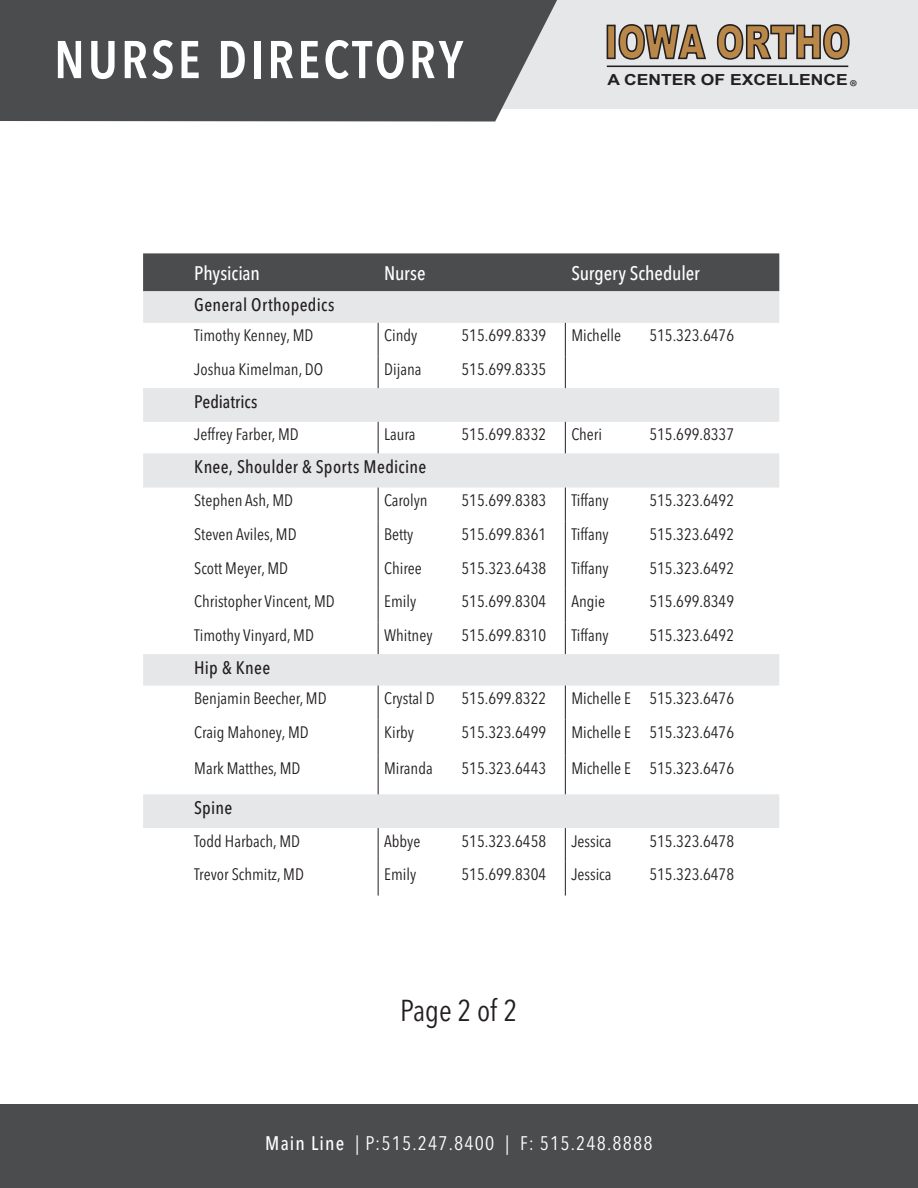
<style>
.page{position:relative;width:918px;height:1188px;background:#fff}
.page>*{position:absolute;margin:0;border:0;box-sizing:border-box;transform-origin:0 0}
.t1{font:600 condensed 52.5px "Avenir Next LT Pro";letter-spacing:.06em;color:#fff}
.t2{font:900 46.05px "Arial";color:#b98747;scale:.73 1}
.t3{font:condensed 30px "Avenir Next LT Pro";color:#231f20}
.t4{font:condensed 19.5px "Avenir Next LT Pro";letter-spacing:.06em;color:#fff}
.t5{font:500 condensed 19.5px "Avenir Next LT Pro";letter-spacing:-.005em;color:#fff}
.t6{font:500 condensed 18px "Avenir Next LT Pro";letter-spacing:.015em;color:#231f20}
.t7{font:condensed 16.5px "Avenir Next LT Pro";color:#231f20}
.t8{font:700 15.3px "Arial";color:#231f20;scale:1.14 1}
.s1{font-family:"Myriad Pro";font-weight:400;font-size:18.9px}
.s2{font-weight:500}
</style>
<div class="page">
<div style="left:143px;top:253px;width:636px;height:38px;background:#4b4c4d"></div>
<svg style="left:143px;top:291px;width:636px;height:537px"></svg>
<hr style="left:378px;top:323px;width:1px;height:34px;background:#231f20">
<hr style="left:378px;top:357px;width:1px;height:31px;background:#231f20">
<hr style="left:565px;top:323px;width:1px;height:34px;background:#231f20">
<hr style="left:565px;top:357px;width:1px;height:31px;background:#231f20">
<hr style="left:565px;top:555px;width:1px;height:34px;background:#231f20">
<hr style="left:565px;top:623px;width:1px;height:31px;background:#231f20">
<hr style="left:565px;top:828px;width:1px;height:34px;background:#231f20">
<hr style="left:565px;top:862px;width:1px;height:34px;background:#231f20">
<hr style="left:378px;top:422px;width:1px;height:31px;background:#231f20">
<hr style="left:565px;top:422px;width:1px;height:31px;background:#231f20">
<hr style="left:565px;top:488px;width:1px;height:33px;background:#231f20">
<hr style="left:565px;top:521px;width:1px;height:34px;background:#231f20">
<hr style="left:378px;top:488px;width:1px;height:33px;background:#231f20">
<hr style="left:378px;top:521px;width:1px;height:34px;background:#231f20">
<hr style="left:378px;top:555px;width:1px;height:34px;background:#231f20">
<hr style="left:378px;top:589px;width:1px;height:34px;background:#231f20">
<hr style="left:565px;top:589px;width:1px;height:34px;background:#231f20">
<hr style="left:378px;top:623px;width:1px;height:31px;background:#231f20">
<hr style="left:378px;top:686px;width:1px;height:33px;background:#231f20">
<hr style="left:378px;top:719px;width:1px;height:36px;background:#231f20">
<hr style="left:378px;top:755px;width:1px;height:39px;background:#231f20">
<hr style="left:565px;top:686px;width:1px;height:33px;background:#231f20">
<hr style="left:565px;top:719px;width:1px;height:36px;background:#231f20">
<hr style="left:565px;top:755px;width:1px;height:39px;background:#231f20">
<hr style="left:378px;top:828px;width:1px;height:34px;background:#231f20">
<hr style="left:378px;top:862px;width:1px;height:34px;background:#231f20">
<div style="left:0;top:1104px;width:918px;height:84px;background:#4b4c4d"></div>
<div style="left:485px;top:0;width:433px;height:108px;background:#e6e7e9"></div>
<div style="left:0;top:0;width:557px;height:122px;background:#4b4c4d"></div>
<div style="left:607px;top:25px;width:9px;height:34px;border:2px solid #231f20"></div>
<svg style="left:618px;top:24px;width:88px;height:36px"></svg>
<svg style="left:716px;top:24px;width:134px;height:36px"></svg>
<hr style="left:607px;top:66px;width:241px;height:1px;background:#231f20">
<p class="t1" style="left:54px;top:28px;width:411px">NURSE DIRECTORY</p>
<p class="t2" style="left:605px;top:16px;width:338px">IOWA ORTHO</p>
<p class="t8" style="left:607px;top:70px;width:221px">A CENTER OF EXCELLENCE<span class="s1">®</span></p>
<p class="t5" style="left:194px;top:261px;width:67px">Physician</p>
<p class="t5" style="left:384px;top:261px;width:43px">Nurse</p>
<p class="t5" style="left:571px;top:261px;width:130px">Surgery Scheduler</p>
<p class="t6" style="left:194px;top:294px;width:142px">General Orthopedics</p>
<p class="t7" style="left:194px;top:326px;width:121px">Timothy Kenney, MD</p>
<p class="t7" style="left:384px;top:326px;width:35px">Cindy</p>
<p class="t7" style="left:462px;top:326px;width:86px">515.699.8339</p>
<p class="t7" style="left:571px;top:326px;width:51px">Michelle</p>
<p class="t7" style="left:649px;top:326px;width:86px">515.323.6476</p>
<p class="t7" style="left:194px;top:359px;width:130px">Joshua Kimelman, DO</p>
<p class="t7" style="left:384px;top:359px;width:39px">Dijana</p>
<p class="t7" style="left:462px;top:359px;width:86px">515.699.8335</p>
<p class="t6" style="left:194px;top:391px;width:65px">Pediatrics</p>
<p class="t7" style="left:194px;top:425px;width:106px">Jeffrey Farber, MD</p>
<p class="t7" style="left:384px;top:425px;width:33px">Laura</p>
<p class="t7" style="left:462px;top:425px;width:86px">515.699.8332</p>
<p class="t7" style="left:571px;top:425px;width:32px">Cheri</p>
<p class="t7" style="left:649px;top:425px;width:86px">515.699.8337</p>
<p class="t6" style="left:194px;top:456px;width:234px">Knee, Shoulder &amp; Sports Medicine</p>
<p class="t7" style="left:194px;top:490px;width:100px">Stephen Ash, MD</p>
<p class="t7" style="left:384px;top:490px;width:45px">Carolyn</p>
<p class="t7" style="left:462px;top:490px;width:86px">515.699.8383</p>
<p class="t7" style="left:571px;top:490px;width:39px">Tiffany</p>
<p class="t7" style="left:649px;top:490px;width:86px">515.323.6492</p>
<p class="t7" style="left:194px;top:524px;width:104px">Steven Aviles, MD</p>
<p class="t7" style="left:384px;top:524px;width:31px">Betty</p>
<p class="t7" style="left:462px;top:524px;width:86px">515.699.8361</p>
<p class="t7" style="left:571px;top:524px;width:39px">Tiffany</p>
<p class="t7" style="left:649px;top:524px;width:86px">515.323.6492</p>
<p class="t7" style="left:194px;top:558px;width:95px">Scott Meyer, MD</p>
<p class="t7" style="left:384px;top:558px;width:39px">Chiree</p>
<p class="t7" style="left:462px;top:558px;width:86px">515.323.6438</p>
<p class="t7" style="left:571px;top:558px;width:39px">Tiffany</p>
<p class="t7" style="left:649px;top:558px;width:86px">515.323.6492</p>
<p class="t7" style="left:194px;top:592px;width:142px">Christopher Vincent, MD</p>
<p class="t7" style="left:384px;top:592px;width:34px">Emily</p>
<p class="t7" style="left:462px;top:592px;width:86px">515.699.8304</p>
<p class="t7" style="left:571px;top:592px;width:35px">Angie</p>
<p class="t7" style="left:649px;top:592px;width:86px">515.699.8349</p>
<p class="t7" style="left:194px;top:625px;width:121px">Timothy Vinyard, MD</p>
<p class="t7" style="left:384px;top:625px;width:50px">Whitney</p>
<p class="t7" style="left:462px;top:625px;width:86px">515.699.8310</p>
<p class="t7" style="left:571px;top:625px;width:39px">Tiffany</p>
<p class="t7" style="left:649px;top:625px;width:86px">515.323.6492</p>
<p class="t6" style="left:194px;top:656px;width:78px">Hip &amp; Knee</p>
<p class="t7" style="left:194px;top:688px;width:134px">Benjamin Beecher, MD</p>
<p class="t7" style="left:384px;top:688px;width:52px">Crystal D</p>
<p class="t7" style="left:462px;top:688px;width:86px">515.699.8322</p>
<p class="t7" style="left:571px;top:688px;width:61px">Michelle E</p>
<p class="t7" style="left:649px;top:688px;width:86px">515.323.6476</p>
<p class="t7" style="left:194px;top:722px;width:116px">Craig Mahoney, MD</p>
<p class="t7" style="left:384px;top:722px;width:31px">Kirby</p>
<p class="t7" style="left:462px;top:722px;width:86px">515.323.6499</p>
<p class="t7" style="left:571px;top:722px;width:61px">Michelle E</p>
<p class="t7" style="left:649px;top:722px;width:86px">515.323.6476</p>
<p class="t7" style="left:194px;top:758px;width:108px">Mark Matthes, MD</p>
<p class="t7" style="left:384px;top:758px;width:50px">Miranda</p>
<p class="t7" style="left:462px;top:758px;width:86px">515.323.6443</p>
<p class="t7" style="left:571px;top:758px;width:61px">Michelle E</p>
<p class="t7" style="left:649px;top:758px;width:86px">515.323.6476</p>
<p class="t6" style="left:194px;top:797px;width:40px">Spine</p>
<p class="t7" style="left:194px;top:831px;width:107px">Todd Harbach, MD</p>
<p class="t7" style="left:384px;top:831px;width:38px">Abbye</p>
<p class="t7" style="left:462px;top:831px;width:86px">515.323.6458</p>
<p class="t7" style="left:571px;top:831px;width:42px">Jessica</p>
<p class="t7" style="left:649px;top:831px;width:86px">515.323.6478</p>
<p class="t7" style="left:194px;top:865px;width:111px">Trevor Schmitz, MD</p>
<p class="t7" style="left:384px;top:865px;width:34px">Emily</p>
<p class="t7" style="left:462px;top:865px;width:86px">515.699.8304</p>
<p class="t7" style="left:571px;top:865px;width:42px">Jessica</p>
<p class="t7" style="left:649px;top:865px;width:86px">515.323.6478</p>
<p class="t3" style="left:400px;top:992px;width:119px">Page 2 of 2</p>
<p class="t4" style="left:265px;top:1132px;width:389px"><span class="s2">Main Line</span> | P:515.247.8400 | F: 515.248.8888</p>
</div>
